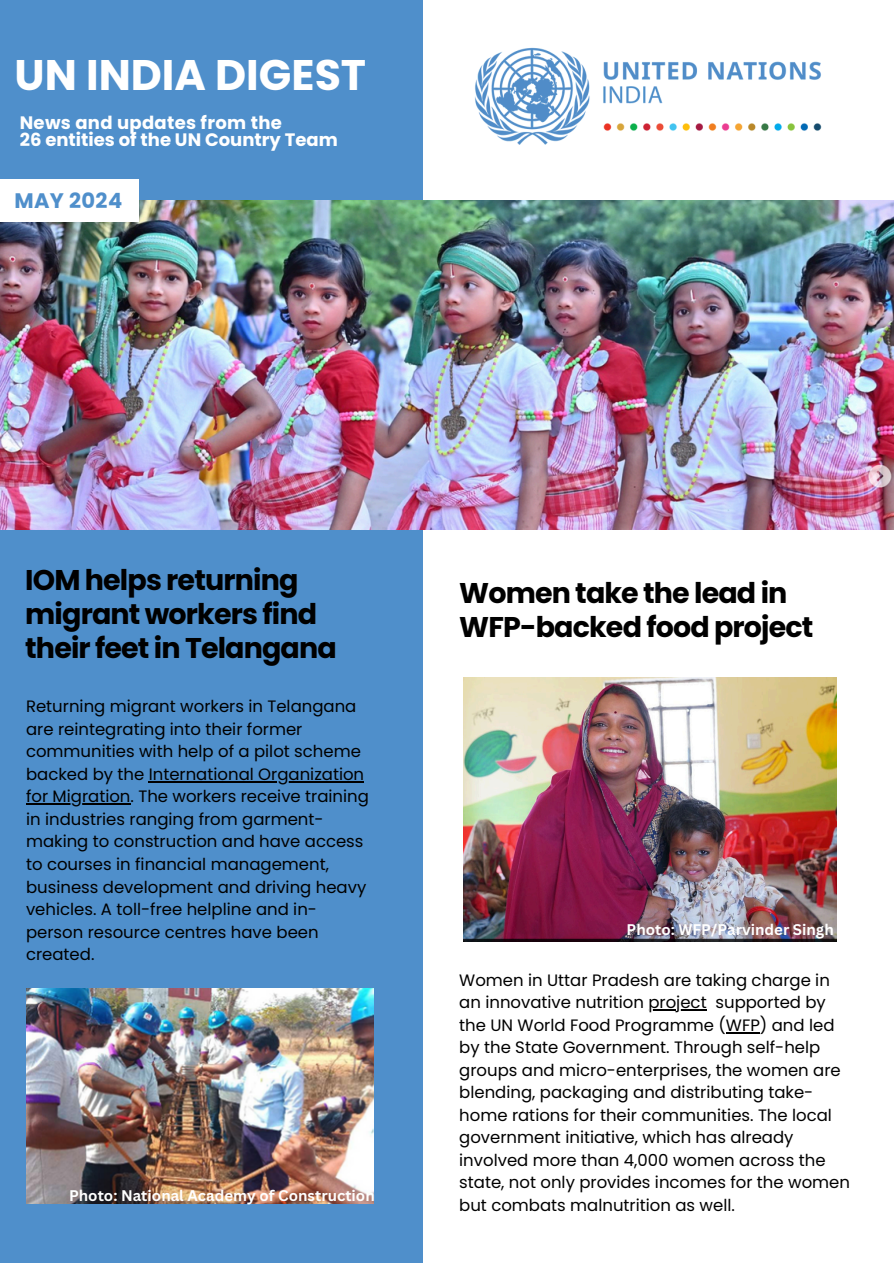
<style>
.page{position:relative;width:894px;height:1264px;background:#fff}
.page>*{position:absolute;margin:0;border:0;box-sizing:border-box;transform-origin:0 0}
.t1{font:700 42.75px "Poppins";color:#fff}
.t2{font:700 28.5px/33.8px "Poppins";letter-spacing:-.03em;color:#000}
.t3{font:700 21px "Poppins";letter-spacing:.015em;color:#4f8fcb}
.t4{font:700 18px/16.8px "Poppins";color:#fff}
.t5{font:16.5px/22.5px "Poppins";color:#000}
.t6{font:700 15px "Canva Sans";color:#fff}
</style>
<div class="page">
<div style="left:0;top:0;width:422px;height:1262px;background:#4f8fcb"></div>
<img style="left:422px;top:1px;width:400px;height:199px">
<img style="left:463px;top:677px;width:372px;height:264px">
<img style="left:0;top:200px;width:893px;height:329px">
<img style="left:26px;top:988px;width:348px;height:215px">
<div style="left:0;top:179px;width:139px;height:43px;background:#fff"></div>
<hr style="left:648px;top:1009px;width:58px;height:1px;background:#000">
<hr style="left:725px;top:1032px;width:34px;height:1px;background:#000">
<hr style="left:149px;top:781px;width:215px;height:1px;background:#000">
<hr style="left:26px;top:803px;width:104px;height:1px;background:#000">
<h2 class="t1" style="left:15px;top:45px;width:353px">UN INDIA DIGEST</h2>
<h5 class="t4" style="left:20px;top:114px;width:319px">News and updates from the<br>26 entities of the UN Country Team</h5>
<p class="t3" style="left:14px;top:186px;width:109px">MAY 2024</p>
<h2 class="t2" style="left:25px;top:563px;width:313px">IOM helps returning migrant workers find their feet in Telangana</h2>
<p class="t5" style="left:26px;top:695px;width:344px">Returning migrant workers in Telangana are reintegrating into their former communities with help of a pilot scheme backed by the International Organization for Migration. The workers receive training in industries ranging from garment&shy;making to construction and have access to courses in financial management, business development and driving heavy vehicles. A toll-free helpline and in&shy;person resource centres have been created.</p>
<p class="t6" style="left:69px;top:1185px;width:307px">Photo: National Academy of Construction</p>
<p class="t2" style="left:459px;top:576px;width:355px">Women take the lead in<br>WFP-backed food project</p>
<p class="t6" style="left:626px;top:919px;width:208px">Photo: WFP/Parvinder Singh</p>
<p class="t5" style="left:459px;top:968px;width:372px">Women in Uttar Pradesh are taking charge in an innovative nutrition project supported by</p>
<p class="t5" style="left:459px;top:1013px;width:392px">the UN World Food Programme (WFP) and led by the State Government. Through self-help groups and micro-enterprises, the women are blending, packaging and distributing take&shy;home rations for their communities. The local government initiative, which has already involved more than 4,000 women across the state, not only provides incomes for the women but combats malnutrition as well.</p>
</div>
